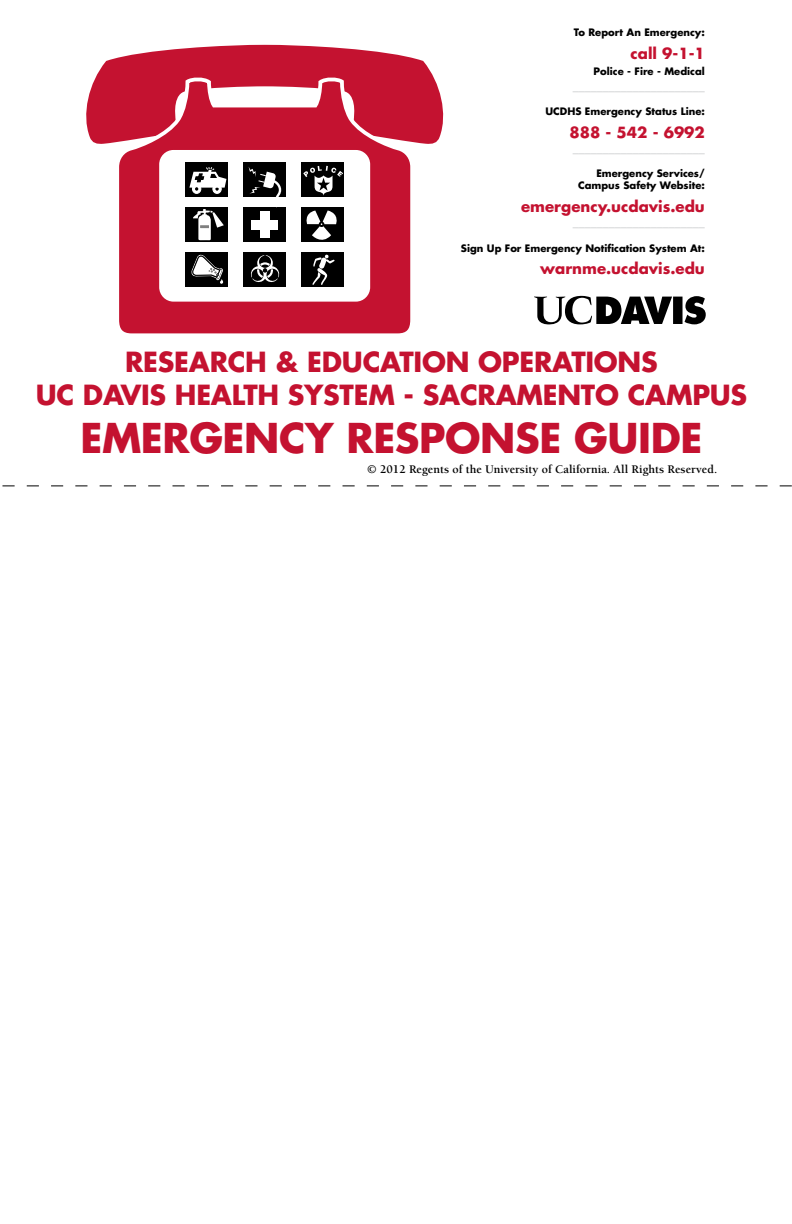
<style>
.page{position:relative;width:792px;height:1224px;background:#fff}
.page>*{position:absolute;margin:0;border:0;box-sizing:border-box;transform-origin:0 0}
.t1{font:700 40px "Futura";letter-spacing:-.01em;color:#c41230}
.t2{font:700 27px/32.4px "Futura";letter-spacing:-.01em;color:#c41230;text-align:right}
.t3{font:700 15px "Futura";color:#c41230}
.t4{font:700 12px "Futura";color:#d1d3d4}
.t5{font:700 12px "Berkeley";color:#000}
.t6{font:700 10px/12px "Futura";color:#000;text-align:right}
</style>
<div class="page">
<svg style="left:86px;top:44px;width:358px;height:100px"></svg>
<svg style="left:113px;top:78px;width:303px;height:256px;background:#cc334d"></svg>
<div style="left:161px;top:151px;width:208px;height:149px;background:#fff;border-radius:13px"></div>
<div style="left:159px;top:150px;width:211px;height:152px;border:3px solid #fff;border-radius:13px"></div>
<div style="left:243px;top:163px;width:43px;height:34px;background:#000"></div>
<div style="left:243px;top:207px;width:43px;height:35px;background:#000"></div>
<div style="left:243px;top:252px;width:43px;height:34px;background:#000"></div>
<div style="left:301px;top:163px;width:43px;height:34px;background:#000"></div>
<div style="left:301px;top:207px;width:43px;height:35px;background:#000"></div>
<div style="left:301px;top:252px;width:43px;height:34px;background:#000"></div>
<div style="left:186px;top:163px;width:42px;height:34px;background:#000"></div>
<div style="left:186px;top:207px;width:42px;height:35px;background:#000"></div>
<div style="left:186px;top:252px;width:42px;height:34px;background:#000"></div>
<div style="left:260px;top:212px;width:10px;height:26px;background:#fff"></div>
<div style="left:252px;top:220px;width:26px;height:10px;background:#fff"></div>
<div style="left:213px;top:184px;width:8px;height:9px;background:#fff;border-radius:50%"></div>
<div style="left:212px;top:184px;width:10px;height:10px;border:1px solid #fff;border-radius:50%"></div>
<div style="left:192px;top:184px;width:9px;height:9px;background:#fff;border-radius:50%"></div>
<div style="left:192px;top:184px;width:9px;height:10px;border:1px solid #fff;border-radius:50%"></div>
<svg style="left:189px;top:167px;width:37px;height:24px"></svg>
<svg style="left:249px;top:167px;width:33px;height:41px"></svg>
<svg style="left:303px;top:166px;width:40px;height:30px"></svg>
<svg style="left:193px;top:209px;width:31px;height:31px"></svg>
<hr style="left:200px;top:225px;width:10px;height:4px;background:#808080">
<div style="left:199px;top:224px;width:11px;height:5px;border:1px solid #fff"></div>
<svg style="left:306px;top:210px;width:31px;height:30px"></svg>
<svg style="left:191px;top:254px;width:32px;height:30px"></svg>
<svg style="left:250px;top:255px;width:30px;height:27px"></svg>
<svg style="left:312px;top:254px;width:23px;height:31px"></svg>
<svg style="left:685px;top:296px;width:21px;height:28px"></svg>
<div style="left:673px;top:297px;width:10px;height:27px;background:#000"></div>
<svg style="left:534px;top:296px;width:138px;height:29px"></svg>
<svg style="left:2px;top:486px;width:790px;height:1px"></svg>
<p class="t6" style="left:574px;top:26px;width:133px">To Report An Emergency:</p>
<h3 class="t3" style="left:631px;top:43px;width:76px">call 9-1-1</h3>
<p class="t6" style="left:594px;top:65px;width:113px">Police - Fire - Medical</p>
<p class="t4" style="left:573px;top:77px;width:133px">______________________</p>
<p class="t6" style="left:545px;top:105px;width:9px">UCDHS</p>
<p class="t6" style="left:585px;top:105px;width:121px">Emergency Status Line:</p>
<h3 class="t3" style="left:570px;top:122px;width:137px">888 - 542 - 6992</h3>
<p class="t4" style="left:573px;top:139px;width:133px">______________________</p>
<p class="t6" style="left:578px;top:167px;width:128px">Emergency Services/<br>Campus Safety Website:</p>
<h3 class="t3" style="left:521px;top:196px;width:185px">emergency.ucdavis.edu</h3>
<p class="t4" style="left:573px;top:214px;width:133px">______________________</p>
<p class="t6" style="left:461px;top:242px;width:245px">Sign Up For Emergency Notification System At:</p>
<h3 class="t3" style="left:540px;top:258px;width:166px">warnme.ucdavis.edu</h3>
<h2 class="t2" style="left:36px;top:345px;width:631px">Research &amp; Education operations<br>UC Davis health system - sacramento cAMPUS</h2>
<h1 class="t1" style="left:80px;top:410px;width:624px">Emergency response guide</h1>
<p class="t5" style="left:367px;top:462px;width:352px">© 2012 Regents of the University of California. All Rights Reserved.</p>
</div>
